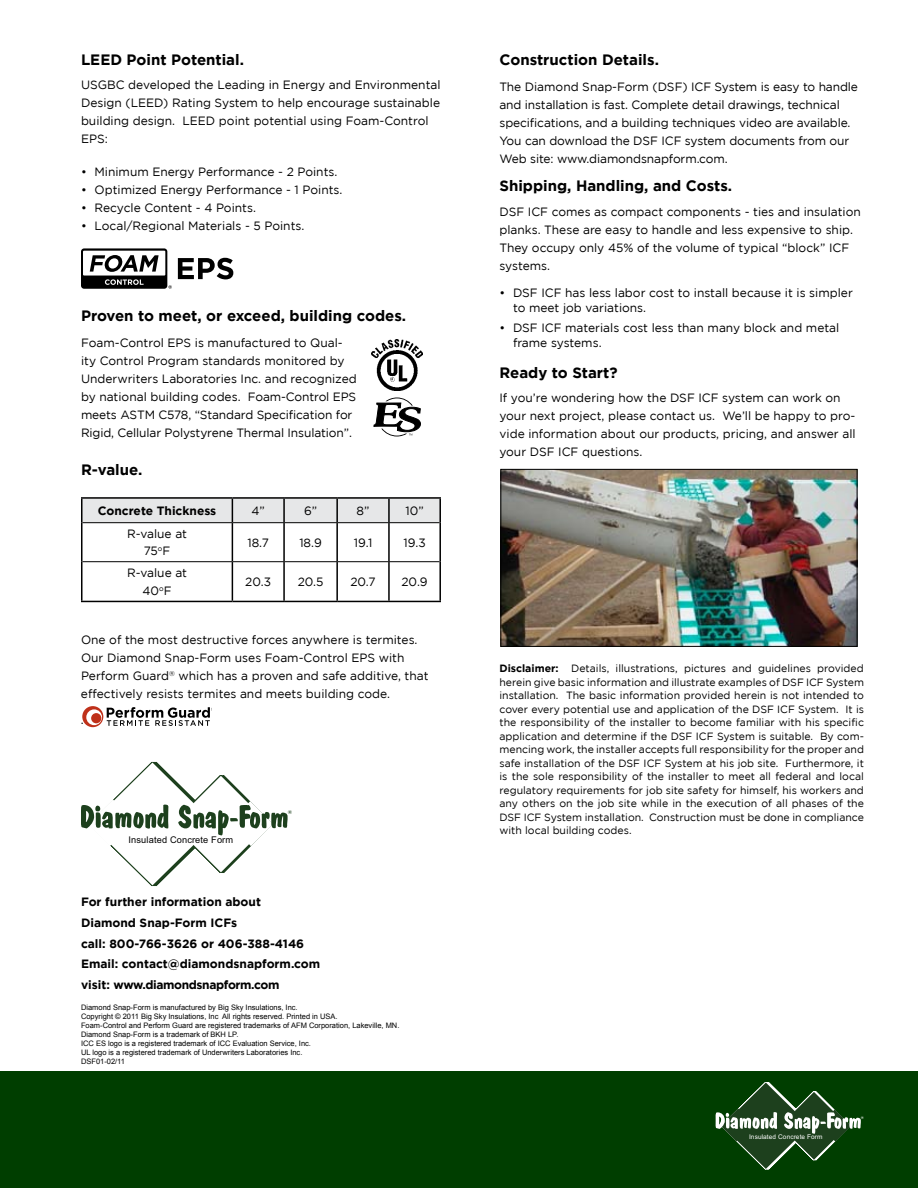
<style>
.page{position:relative;width:918px;height:1188px;background:#fff}
.page>*{position:absolute;margin:0;border:0;box-sizing:border-box;transform-origin:0 0}
.t1{font:700 15px "Gotham";color:#000}
.t2{font:12px/18px "Gotham";color:#000}
.t3{font:700 12px/20.7px "Gotham";color:#000}
.t4{font:10.5px/13.5px "Gotham";color:#000;text-align:justify}
.t5{font:9.3px "Arial";letter-spacing:.015em;color:#000}
.t6{font:7.5px/9px "Arial";color:#000}
.t7{font:6.45px "Arial";letter-spacing:.015em;color:#fff}
.t8{font:700 5.25px "Gotham";color:#1d401d}
.t9{font:700 3.75px "Gotham";color:#fff}
.s1{font-weight:700}
</style>
<div class="page">
<div style="left:0;top:1071px;width:918px;height:117px;background:#003e00"></div>
<img style="left:372px;top:340px;width:51px;height:50px">
<svg style="left:374px;top:398px;width:47px;height:38px"></svg>
<svg style="left:716px;top:1082px;width:145px;height:87px"></svg>
<div style="left:81px;top:248px;width:86px;height:41px;background:#000;border-radius:3px"></div>
<div style="left:83px;top:251px;width:82px;height:25px;background:#fff"></div>
<svg style="left:105px;top:279px;width:39px;height:6px"></svg>
<svg style="left:90px;top:255px;width:69px;height:17px"></svg>
<svg style="left:168px;top:285px;width:4px;height:4px"></svg>
<svg style="left:178px;top:258px;width:55px;height:21px"></svg>
<svg style="left:107px;top:707px;width:105px;height:19px"></svg>
<svg style="left:82px;top:706px;width:21px;height:21px"></svg>
<svg style="left:86px;top:709px;width:16px;height:16px"></svg>
<div style="left:91px;top:713px;width:10px;height:10px;background:#bf311a;border-radius:50%"></div>
<hr style="left:81px;top:497px;width:151px;height:2px;background:#000">
<hr style="left:232px;top:497px;width:52px;height:2px;background:#000">
<div style="left:81px;top:498px;width:358px;height:25px;background:#e6e7e8"></div>
<hr style="left:284px;top:497px;width:53px;height:2px;background:#000">
<hr style="left:283px;top:499px;width:2px;height:23px;background:#000">
<hr style="left:337px;top:497px;width:52px;height:2px;background:#000">
<hr style="left:336px;top:499px;width:2px;height:23px;background:#000">
<hr style="left:389px;top:497px;width:52px;height:2px;background:#000">
<hr style="left:388px;top:499px;width:2px;height:23px;background:#000">
<hr style="left:439px;top:499px;width:2px;height:24px;background:#000">
<hr style="left:81px;top:523px;width:1px;height:39px;background:#000">
<hr style="left:232px;top:523px;width:1px;height:38px;background:#000">
<hr style="left:283px;top:523px;width:2px;height:38px;background:#000">
<hr style="left:336px;top:523px;width:2px;height:38px;background:#000">
<hr style="left:388px;top:523px;width:2px;height:38px;background:#000">
<hr style="left:439px;top:523px;width:2px;height:39px;background:#000">
<hr style="left:81px;top:562px;width:1px;height:39px;background:#000">
<hr style="left:232px;top:562px;width:1px;height:39px;background:#000">
<hr style="left:283px;top:562px;width:2px;height:39px;background:#000">
<hr style="left:336px;top:562px;width:2px;height:39px;background:#000">
<hr style="left:388px;top:562px;width:2px;height:39px;background:#000">
<hr style="left:439px;top:562px;width:2px;height:39px;background:#000">
<hr style="left:81px;top:601px;width:151px;height:1px;background:#000">
<hr style="left:232px;top:601px;width:52px;height:1px;background:#000">
<hr style="left:284px;top:601px;width:53px;height:1px;background:#000">
<hr style="left:337px;top:601px;width:52px;height:1px;background:#000">
<hr style="left:389px;top:601px;width:52px;height:1px;background:#000">
<hr style="left:82px;top:522px;width:150px;height:1px;background:#000">
<hr style="left:232px;top:522px;width:52px;height:1px;background:#000">
<hr style="left:284px;top:522px;width:53px;height:1px;background:#000">
<hr style="left:337px;top:522px;width:52px;height:1px;background:#000">
<hr style="left:389px;top:522px;width:50px;height:1px;background:#000">
<hr style="left:82px;top:561px;width:150px;height:1px;background:#000">
<hr style="left:232px;top:561px;width:52px;height:1px;background:#000">
<hr style="left:284px;top:561px;width:53px;height:1px;background:#000">
<hr style="left:337px;top:561px;width:52px;height:1px;background:#000">
<hr style="left:389px;top:561px;width:50px;height:1px;background:#000">
<svg style="left:81px;top:761px;width:207px;height:125px"></svg>
<img style="left:502px;top:471px;width:353px;height:174px">
<div style="left:500px;top:469px;width:357px;height:178px;border:1px solid #000"></div>
<p class="t1" style="left:81px;top:51px;width:165px">LEED Point Potential.</p>
<p class="t2" style="left:81px;top:76px;width:361px">USGBC developed the Leading in Energy and Environmental Design (LEED) Rating System to help encourage sustainable building design. LEED point potential using Foam-Control EPS:</p>
<p class="t2" style="left:81px;top:163px;width:258px">• Minimum Energy Performance - 2 Points.</p>
<p class="t2" style="left:81px;top:181px;width:263px">• Optimized Energy Performance - 1 Points.</p>
<p class="t2" style="left:81px;top:199px;width:177px">• Recycle Content - 4 Points.</p>
<p class="t2" style="left:81px;top:217px;width:225px">• Local/Regional Materials - 5 Points.</p>
<p class="t1" style="left:81px;top:307px;width:327px">Proven to meet, or exceed, building codes.</p>
<p class="t2" style="left:81px;top:334px;width:277px">Foam-Control EPS is manufactured to Qual&shy;ity Control Program standards monitored by Underwriters Laboratories Inc. and recognized by national building codes. Foam-Control EPS meets ASTM C578, “Standard Specification for Rigid, Cellular Polystyrene Thermal Insulation”.</p>
<p class="t1" style="left:81px;top:461px;width:63px">R-value.</p>
<p class="t3" style="left:98px;top:500px;width:120px">Concrete Thickness</p>
<p class="t2" style="left:252px;top:501px;width:15px">4”</p>
<p class="t2" style="left:304px;top:501px;width:15px">6”</p>
<p class="t2" style="left:357px;top:501px;width:14px">8”</p>
<p class="t2" style="left:405px;top:501px;width:20px">10”</p>
<p class="t2" style="left:127px;top:524px;width:62px;text-align:center">R-value at<br>75<sup>o</sup>F</p>
<p class="t2" style="left:247px;top:533px;width:23px">18.7</p>
<p class="t2" style="left:299px;top:533px;width:24px">18.9</p>
<p class="t2" style="left:354px;top:533px;width:20px">19.1</p>
<p class="t2" style="left:403px;top:533px;width:24px">19.3</p>
<p class="t2" style="left:127px;top:564px;width:62px;text-align:center">R-value at<br>40<sup>o</sup>F</p>
<p class="t2" style="left:245px;top:573px;width:27px">20.3</p>
<p class="t2" style="left:298px;top:573px;width:27px">20.5</p>
<p class="t2" style="left:350px;top:573px;width:27px">20.7</p>
<p class="t2" style="left:401px;top:573px;width:28px">20.9</p>
<p class="t2" style="left:81px;top:631px;width:349px">One of the most destructive forces anywhere is termites.<br>Our Diamond Snap-Form uses Foam-Control EPS with Perform Guard<sup>®</sup> which has a proven and safe additive, that effectively resists termites and meets building code.</p>
<p class="t2" style="left:81px;top:710px;width:4px">.</p>
<p class="t5" style="left:129px;top:834px;width:106px">Insulated Concrete Form</p>
<p class="t8" style="left:288px;top:810px;width:6px">®</p>
<p class="t3" style="left:81px;top:891px;width:241px">For further information about<br>Diamond Snap-Form ICFs<br>call: 800-766-3626 or 406-388-4146<br>Email: contact@diamondsnapform.com visit: www.diamondsnapform.com</p>
<p class="t6" style="left:81px;top:1002px;width:320px">Diamond Snap-Form is manufactured by Big Sky Insulations, Inc.<br>Copyright © 2011 Big Sky Insulations, Inc All rights reserved. Printed in USA.<br>Foam-Control and Perform Guard are registered trademarks of AFM Corporation, Lakeville, MN.<br>Diamond Snap-Form is a trademark of BKH LP.<br>ICC ES logo is a registered trademark of ICC Evaluation Service, Inc.<br>UL logo is a registered trademark of Underwriters Laboratories Inc.<br>DSF01-02/11</p>
<p class="t1" style="left:500px;top:51px;width:161px">Construction Details.</p>
<p class="t2" style="left:500px;top:77px;width:360px">The Diamond Snap-Form (DSF) ICF System is easy to handle and installation is fast. Complete detail drawings, technical specifications, and a building techniques video are available.<br>You can download the DSF ICF system documents from our Web site: www.diamondsnapform.com.</p>
<p class="t1" style="left:500px;top:177px;width:234px">Shipping, Handling, and Costs.</p>
<p class="t2" style="left:500px;top:203px;width:363px">DSF ICF comes as compact components - ties and insulation planks. These are easy to handle and less expensive to ship.<br>They occupy only 45% of the volume of typical “block” ICF systems.</p>
<p class="t2" style="left:513px;top:285px;width:341px;line-height:15px;text-indent:-14px">• DSF ICF has less labor cost to install because it is simpler to meet job variations.</p>
<p class="t2" style="left:513px;top:320px;width:328px;line-height:15px;text-indent:-14px">• DSF ICF materials cost less than many block and metal frame systems.</p>
<p class="t1" style="left:500px;top:364px;width:120px">Ready to Start?</p>
<p class="t2" style="left:500px;top:389px;width:358px">If you’re wondering how the DSF ICF system can work on your next project, please contact us. We’ll be happy to pro&shy;vide information about our products, pricing, and answer all your DSF ICF questions.</p>
<p class="t4" style="left:500px;top:662px;width:366px"><span class="s1">Disclaimer:</span> Details, illustrations, pictures and guidelines provided herein give basic information and illustrate examples of DSF ICF System installation. The basic information provided herein is not intended to cover every potential use and application of the DSF ICF System. It is the responsibility of the installer to become familiar with his specific application and determine if the DSF ICF System is suitable. By com&shy;mencing work, the installer accepts full responsibility for the proper and safe installation of the DSF ICF System at his job site. Furthermore, it is the sole responsibility of the installer to meet all federal and local regulatory requirements for job site safety for himself, his workers and any others on the job site while in the execution of all phases of the DSF ICF System installation. Construction must be done in compliance with local building codes.</p>
<p class="t7" style="left:749px;top:1133px;width:75px">Insulated Concrete Form</p>
<p class="t9" style="left:861px;top:1116px;width:5px">®</p>
</div>
